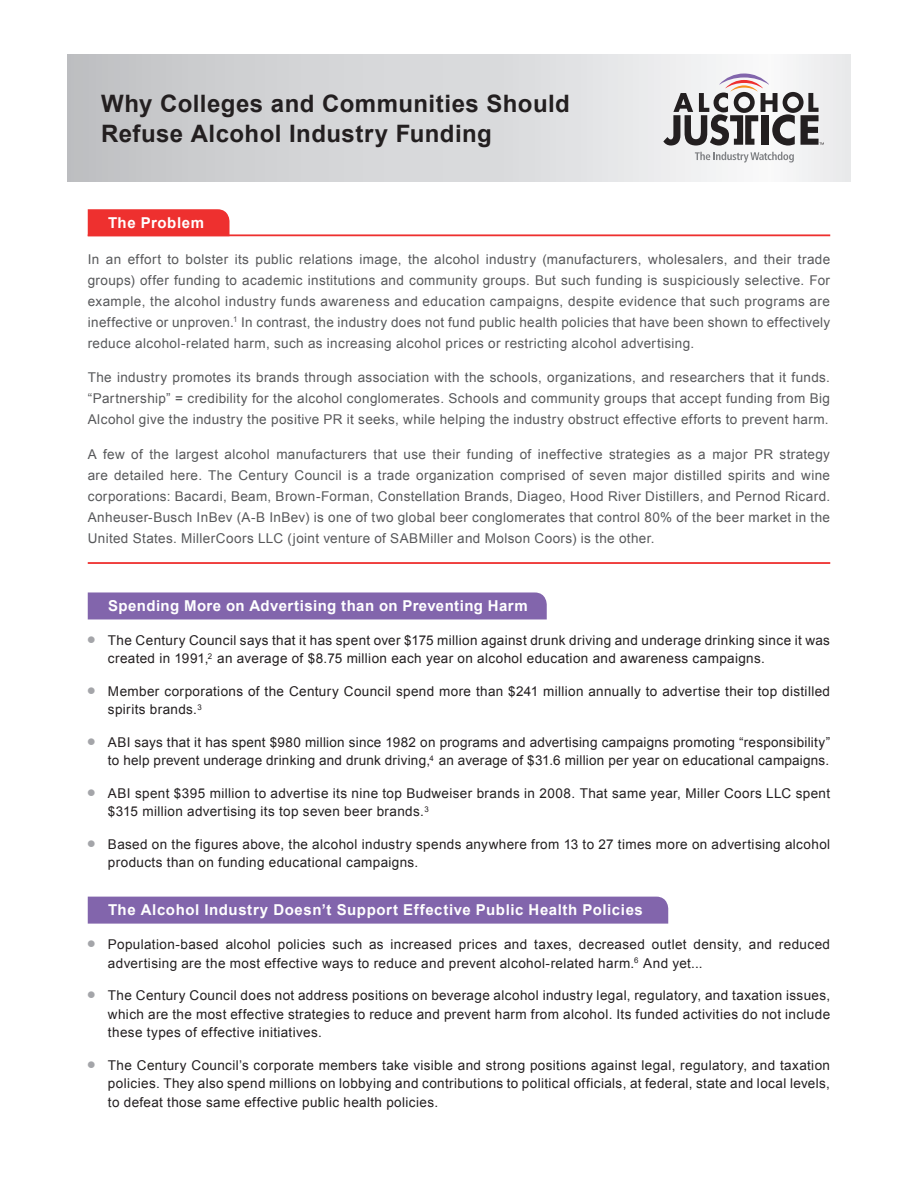
<style>
.page{position:relative;width:918px;height:1188px;background:#fff}
.page>*{position:absolute;margin:0;border:0;box-sizing:border-box;transform-origin:0 0}
.t1{font:700 24px/30px "Arial";letter-spacing:.02em;color:#231f20}
.t2{font:700 15px "Arial";letter-spacing:.035em;color:#fff}
.t3{font:13.5px/18.8px "Arial";letter-spacing:.025em;color:#231f20}
.t4{font:13.5px/21px "Arial";letter-spacing:.03em;color:#57585a;text-align:justify}
.s1{font-family:"Monotype Sorts";font-size:9px;color:#a4a5a9}
</style>
<div class="page">
<div style="left:68px;top:54px;width:782px;height:128px;background:linear-gradient(to right,#c1c2c4,#f7f7f8)"></div>
<div style="left:88px;top:897px;width:580px;height:27px;background:#8265ac"></div>
<div style="left:88px;top:592px;width:459px;height:27px;background:#8265ac"></div>
<svg style="left:663px;top:73px;width:161px;height:73px"></svg>
<svg style="left:695px;top:152px;width:99px;height:11px"></svg>
<hr style="left:88px;top:234px;width:742px;height:2px;background:#ee302f">
<hr style="left:88px;top:562px;width:742px;height:2px;background:#ee302f">
<div style="left:88px;top:209px;width:142px;height:26px;background:#ee302f"></div>
<h1 class="t1" style="left:101px;top:89px;width:470px">Why Colleges and Communities Should<br>Refuse Alcohol Industry Funding</h1>
<p class="t2" style="left:108px;top:213px;width:98px">The Problem</p>
<p class="t4" style="left:88px;top:249px;width:744px">In an effort to bolster its public relations image, the alcohol industry (manufacturers, wholesalers, and their trade groups) offer funding to academic institutions and community groups. But such funding is suspiciously selective. For example, the alcohol industry funds awareness and education campaigns, despite evidence that such programs are ineffective or unproven.<sup>1</sup> In contrast, the industry does not fund public health policies that have been shown to effectively reduce alcohol-related harm, such as increasing alcohol prices or restricting alcohol advertising.</p>
<p class="t4" style="left:88px;top:367px;width:744px">The industry promotes its brands through association with the schools, organizations, and researchers that it funds. “Partnership” = credibility for the alcohol conglomerates. Schools and community groups that accept funding from Big Alcohol give the industry the positive PR it seeks, while helping the industry obstruct effective efforts to prevent harm.</p>
<p class="t4" style="left:88px;top:444px;width:744px">A few of the largest alcohol manufacturers that use their funding of ineffective strategies as a major PR strategy are detailed here. The Century Council is a trade organization comprised of seven major distilled spirits and wine corporations: Bacardi, Beam, Brown-Forman, Constellation Brands, Diageo, Hood River Distillers, and Pernod Ricard.<br>Anheuser-Busch InBev (A-B InBev) is one of two global beer conglomerates that control 80% of the beer market in the United States. MillerCoors LLC (joint venture of SABMiller and Molson Coors) is the other.</p>
<p class="t2" style="left:108px;top:596px;width:421px">Spending More on Advertising than on Preventing Harm</p>
<p class="t3" style="left:108px;top:631px;width:724px;text-indent:-20px"><span class="s1">l</span> The Century Council says that it has spent over $175 million against drunk driving and underage drinking since it was created in 1991,<sup>2</sup> an average of $8.75 million each year on alcohol education and awareness campaigns.</p>
<p class="t3" style="left:108px;top:682px;width:724px;text-indent:-20px"><span class="s1">l</span> Member corporations of the Century Council spend more than $241 million annually to advertise their top distilled spirits brands.<sup>3</sup></p>
<p class="t3" style="left:88px;top:733px;width:744px;text-align:right"><span class="s1">l</span> ABI says that it has spent $980 million since 1982 on programs and advertising campaigns promoting “responsibility” to help prevent underage drinking and drunk driving,<sup>4</sup> an average of $31.6 million per year on educational campaigns.</p>
<p class="t3" style="left:108px;top:784px;width:724px;text-indent:-20px"><span class="s1">l</span> ABI spent $395 million to advertise its nine top Budweiser brands in 2008. That same year, Miller Coors LLC spent $315 million advertising its top seven beer brands.<sup>3</sup></p>
<p class="t3" style="left:108px;top:835px;width:724px;text-indent:-20px"><span class="s1">l</span> Based on the figures above, the alcohol industry spends anywhere from 13 to 27 times more on advertising alcohol products than on funding educational campaigns.</p>
<p class="t2" style="left:108px;top:900px;width:536px">The Alcohol Industry Doesn’t Support Effective Public Health Policies</p>
<p class="t3" style="left:108px;top:935px;width:724px;text-indent:-20px"><span class="s1">l</span> Population-based alcohol policies such as increased prices and taxes, decreased outlet density, and reduced advertising are the most effective ways to reduce and prevent alcohol-related harm.<sup>6</sup> And yet...</p>
<p class="t3" style="left:108px;top:986px;width:724px;text-align:justify;text-indent:-20px"><span class="s1">l</span> The Century Council does not address positions on beverage alcohol industry legal, regulatory, and taxation issues, which are the most effective strategies to reduce and prevent harm from alcohol. Its funded activities do not include these types of effective initiatives.</p>
<p class="t3" style="left:108px;top:1056px;width:724px;text-align:justify;text-indent:-20px"><span class="s1">l</span> The Century Council’s corporate members take visible and strong positions against legal, regulatory, and taxation policies. They also spend millions on lobbying and contributions to political officials, at federal, state and local levels, to defeat those same effective public health policies.</p>
</div>
